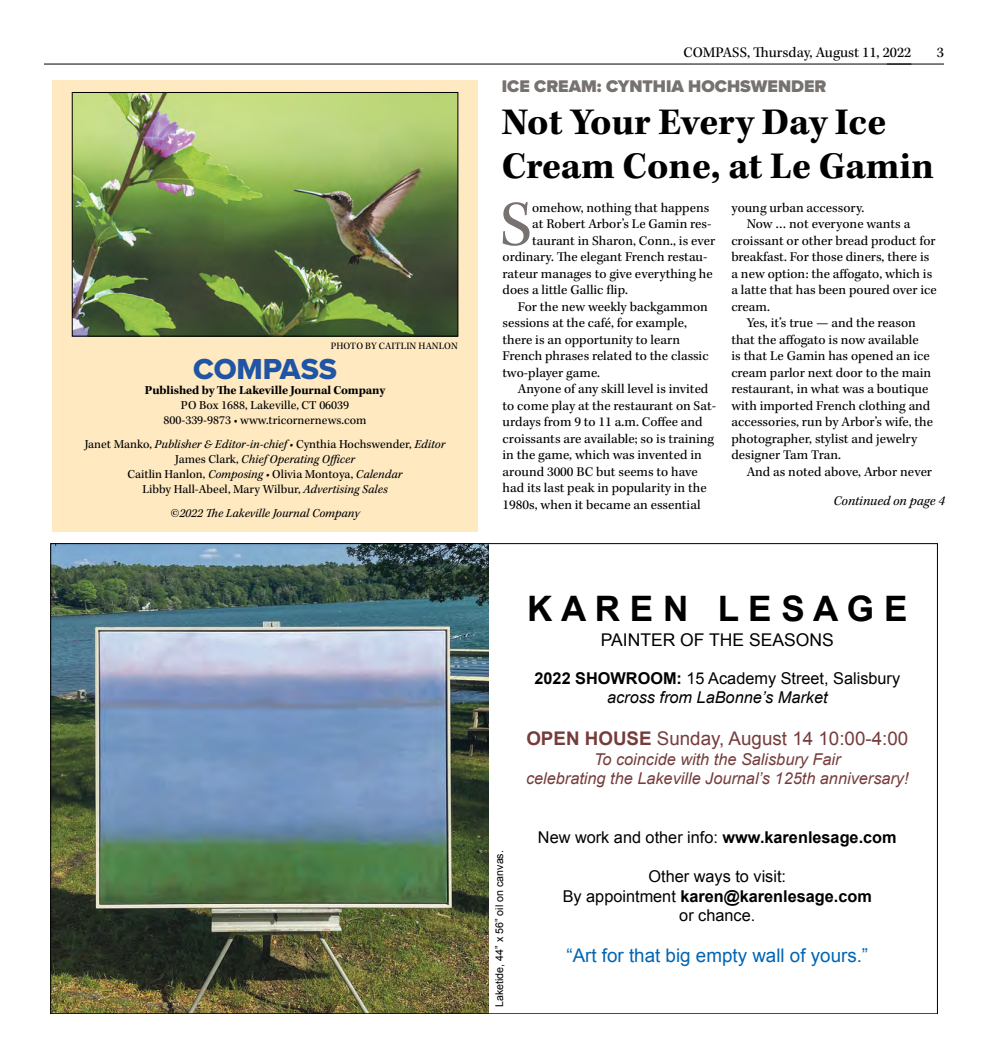
<style>
.page{position:relative;width:990px;height:1058px;background:#fff}
.page>*{position:absolute;margin:0;border:0;box-sizing:border-box;transform-origin:0 0}
.t1{font:65.75px "Kepler Std";color:#777270}
.t2{font:700 38.75px/43.8px "Kepler Std";color:#000}
.t3{font:700 35.12px "Arial";color:#000}
.t4{font:30px "Proxima Nova Extrabld";color:#2054a5}
.t5{font:18.75px "Arial";color:#763c3c}
.t6{font:18.75px "Arial";color:#0065b4}
.t7{font:900 17.5px "Proxima Nova";color:#777270}
.t8{font:17.5px "Arial";color:#000}
.t9{font:16.25px/19.5px "Arial";color:#000;text-align:center}
.t10{font:italic 16.25px/19.5px "Arial";color:#763c3c;text-align:center}
.t11{font:15px "Kepler Std";color:#000}
.t12{font:13.75px "Kepler Std";color:#000}
.t13{font:italic 13.75px "Kepler Std";color:#000}
.t14{font:12.5px/15px "Kepler Std";color:#000;text-align:center}
.t15{font:700 12.5px "Kepler Std";letter-spacing:-.01em;color:#000}
.t16{font:italic 12.5px "Kepler Std";color:#000}
.t17{font:10.75px "Arial";color:#000}
.t18{font:10px "Kepler Std";letter-spacing:.01em;color:#000}
.s1{font-style:italic}
.s2{font-weight:700}
</style>
<div class="page">
<hr style="left:887px;top:64px;width:57px;height:1px;background:#000">
<hr style="left:44px;top:64px;width:867px;height:1px;background:#000">
<img style="left:53px;top:545px;width:436px;height:466px">
<div style="left:52px;top:81px;width:426px;height:450px;background:#fee9c1"></div>
<img style="left:74px;top:94px;width:382px;height:240px">
<div style="left:72px;top:92px;width:386px;height:244px;border:1px solid #000"></div>
<p class="t18" style="left:331px;top:340px;width:129px">PHOTO BY CAITLIN HANLON</p>
<h3 class="t4" style="left:193px;top:346px;width:146px">COMPASS</h3>
<p class="t15" style="left:145px;top:383px;width:242px">Published by The Lakeville Journal Company</p>
<p class="t14" style="left:164px;top:398px;width:205px">PO Box 1688, Lakeville, CT 06039<br>800-339-9873 • www.tricornernews.com</p>
<p class="t14" style="left:85px;top:437px;width:362px">Janet Manko, <span class="s1">Publisher &amp; Editor-in-chief •</span> Cynthia Hochswender, <span class="s1">Editor </span>James Clark, <span class="s1">Chief Operating Officer<br></span>Caitlin Hanlon, <span class="s1">Composing •</span> Olivia Montoya, <span class="s1">Calendar<br></span>Libby Hall-Abeel, Mary Wilbur, <span class="s1">Advertising Sales</span></p>
<p class="t16" style="left:170px;top:506px;width:191px">©2022 The Lakeville Journal Company</p>
<p class="t11" style="left:683px;top:44px;width:230px">COMPASS, Thursday, August 11, 2022</p>
<p class="t11" style="left:937px;top:44px;width:9px">3</p>
<p class="t7" style="left:502px;top:74px;width:326px">ICE CREAM: CYNTHIA HOCHSWENDER</p>
<h2 class="t2" style="left:502px;top:102px;width:434px">Not Your Every Day Ice<br>Cream Cone, at Le Gamin</h2>
<p class="t12" style="left:731px;top:200px;width:134px">young urban accessory.</p>
<p class="t12" style="left:747px;top:216px;width:165px">Now … not everyone wants a</p>
<p class="t12" style="left:731px;top:233px;width:206px">croissant or other bread product for</p>
<p class="t12" style="left:731px;top:249px;width:200px">breakfast. For those diners, there is</p>
<p class="t12" style="left:731px;top:266px;width:202px">a new option: the affogato, which is</p>
<p class="t12" style="left:731px;top:282px;width:207px">a latte that has been poured over ice</p>
<p class="t12" style="left:731px;top:299px;width:40px">cream.</p>
<p class="t12" style="left:747px;top:315px;width:171px">Yes, it’s true — and the reason</p>
<p class="t12" style="left:731px;top:332px;width:189px">that the affogato is now available</p>
<p class="t12" style="left:731px;top:348px;width:200px">is that Le Gamin has opened an ice</p>
<p class="t12" style="left:731px;top:365px;width:201px">cream parlor next door to the main</p>
<p class="t12" style="left:731px;top:381px;width:199px">restaurant, in what was a boutique</p>
<p class="t12" style="left:731px;top:398px;width:201px">with imported French clothing and</p>
<p class="t12" style="left:731px;top:414px;width:203px">accessories, run by Arbor’s wife, the</p>
<p class="t12" style="left:731px;top:431px;width:187px">photographer, stylist and jewelry</p>
<p class="t12" style="left:731px;top:447px;width:111px">designer Tam Tran.</p>
<p class="t12" style="left:747px;top:464px;width:187px">And as noted above, Arbor never</p>
<p class="t13" style="left:834px;top:493px;width:113px">Continued on page 4</p>
<h1 class="t1" style="left:500px;top:187px;width:34px">S</h1>
<p class="t12" style="left:532px;top:200px;width:179px">omehow, nothing that happens</p>
<p class="t12" style="left:532px;top:216px;width:181px">at Robert Arbor’s Le Gamin res-</p>
<p class="t12" style="left:532px;top:233px;width:185px">taurant in Sharon, Conn., is ever</p>
<p class="t12" style="left:503px;top:249px;width:206px">ordinary. The elegant French restau-</p>
<p class="t12" style="left:503px;top:266px;width:212px">rateur manages to give everything he</p>
<p class="t12" style="left:503px;top:282px;width:127px">does a little Gallic flip.</p>
<p class="t12" style="left:518px;top:299px;width:191px">For the new weekly backgammon</p>
<p class="t12" style="left:503px;top:315px;width:186px">sessions at the café, for example,</p>
<p class="t12" style="left:503px;top:332px;width:179px">there is an opportunity to learn</p>
<p class="t12" style="left:503px;top:348px;width:207px">French phrases related to the classic</p>
<p class="t12" style="left:503px;top:365px;width:99px">two-player game.</p>
<p class="t12" style="left:518px;top:381px;width:192px">Anyone of any skill level is invited</p>
<p class="t12" style="left:503px;top:398px;width:215px">to come play at the restaurant on Sat-</p>
<p class="t12" style="left:503px;top:414px;width:201px">urdays from 9 to 11 a.m. Coffee and</p>
<p class="t12" style="left:503px;top:431px;width:213px">croissants are available; so is training</p>
<p class="t12" style="left:503px;top:447px;width:201px">in the game, which was invented in</p>
<p class="t12" style="left:503px;top:464px;width:197px">around 3000 BC but seems to have</p>
<p class="t12" style="left:503px;top:480px;width:206px">had its last peak in popularity in the</p>
<p class="t12" style="left:503px;top:497px;width:199px">1980s, when it became an essential</p>
<p class="t17" style="left:492px;top:1007px;width:158px;rotate:-90deg">Laketide, 44” x 56” oil on canvas.</p>
<h3 class="t3" style="left:527px;top:585px;width:382px">K A R E N L E S A G E</h3>
<p class="t8" style="left:601px;top:628px;width:235px">PAINTER OF THE SEASONS</p>
<p class="t9" style="left:535px;top:668px;width:367px"><span class="s2">2022 SHOWROOM:</span> 15 Academy Street, Salisbury <span class="s1">across from LaBonne’s Market</span></p>
<h3 class="t5" style="left:526px;top:726px;width:383px"><span class="s2">OPEN HOUSE</span> Sunday, August 14 10:00-4:00</h3>
<p class="t10" style="left:526px;top:749px;width:384px">To coincide with the Salisbury Fair<br>celebrating the Lakeville Journal’s 125th anniversary!</p>
<p class="t9" style="left:538px;top:827px;width:360px">New work and other info: <span class="s2">www.karenlesage.com</span></p>
<p class="t9" style="left:563px;top:867px;width:311px">Other ways to visit:<br>By appointment <span class="s2">karen@karenlesage.com </span>or chance.</p>
<h3 class="t6" style="left:566px;top:943px;width:303px">“Art for that big empty wall of yours.”</h3>
</div>
